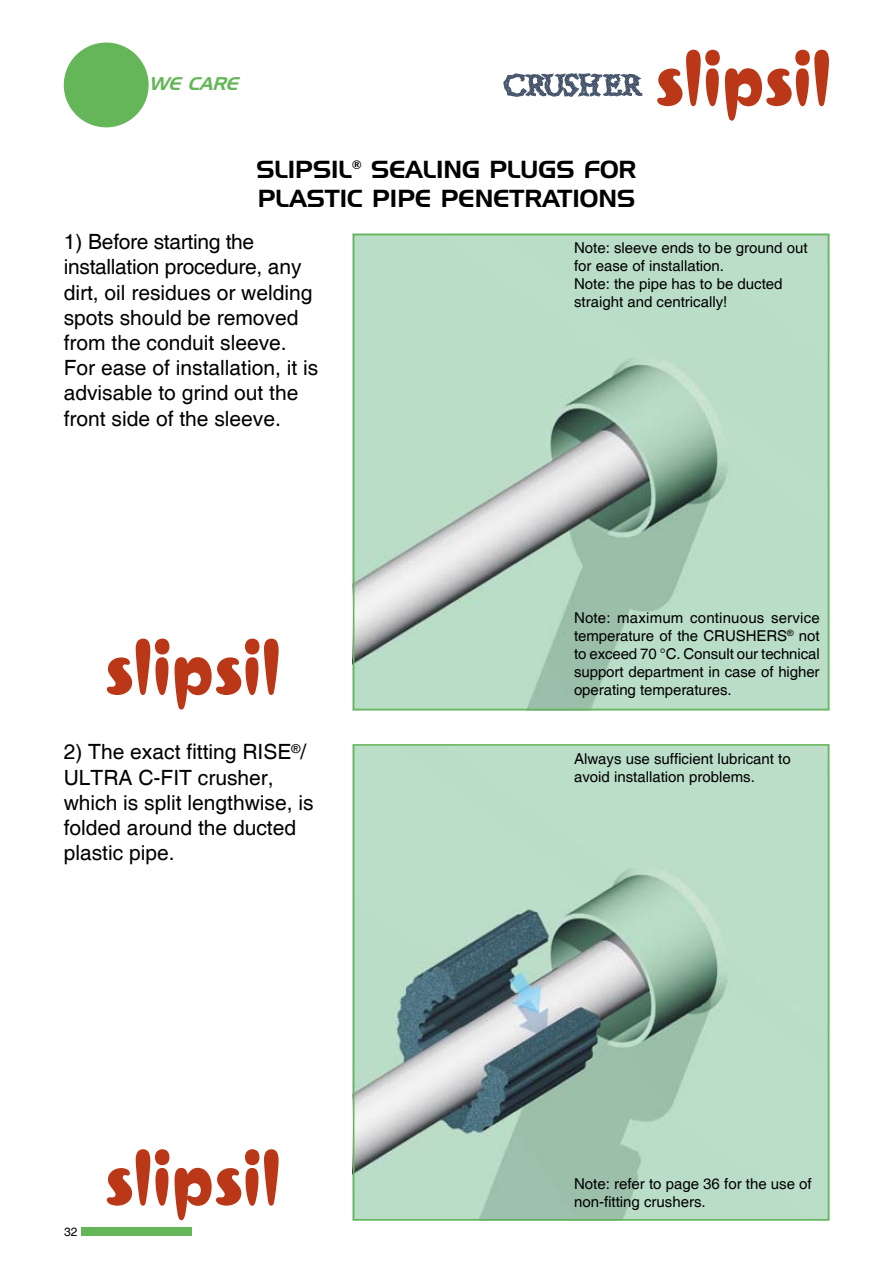
<style>
.page{position:relative;width:893px;height:1263px;background:#fff}
.page>*{position:absolute;margin:0;border:0;box-sizing:border-box;transform-origin:0 0}
.t1{font:24px/28.8px "Handel Gothic BT";color:#000}
.t2{font:21px/25.2px "Helvetica";color:#000}
.t3{font:italic 18px "Handel Gothic BT";color:#65b659}
.t4{font:15px/18px "Helvetica";color:#000}
.t5{font:12px "Helvetica";color:#000}
</style>
<div class="page">
<img style="left:356px;top:237px;width:470px;height:470px">
<img style="left:356px;top:747px;width:470px;height:470px">
<div style="left:81px;top:1227px;width:111px;height:9px;background:#65b659"></div>
<div style="left:353px;top:744px;width:476px;height:476px;border:2px solid #65b659"></div>
<div style="left:353px;top:234px;width:476px;height:476px;border:2px solid #65b659"></div>
<svg style="left:503px;top:73px;width:139px;height:24px"></svg>
<svg style="left:657px;top:50px;width:172px;height:71px"></svg>
<div style="left:64px;top:43px;width:85px;height:84px;background:#65b659;border-radius:50%"></div>
<svg style="left:107px;top:639px;width:62px;height:56px"></svg>
<svg style="left:175px;top:639px;width:104px;height:71px"></svg>
<svg style="left:107px;top:1149px;width:62px;height:57px"></svg>
<svg style="left:175px;top:1149px;width:104px;height:71px"></svg>
<p class="t3" style="left:148px;top:73px;width:97px">WE CARE</p>
<h1 class="t1" style="left:256px;top:155px;width:382px">SLIPSIL<sup>®</sup> SEALING PLUGS FOR<br>PLASTIC PIPE PENETRATIONS</h1>
<h2 class="t2" style="left:64px;top:230px;width:256px">1) Before starting the installation procedure, any dirt, oil residues or welding spots should be removed from the conduit sleeve.<br>For ease of installation, it is advisable to grind out the front side of the sleeve.</h2>
<h2 class="t2" style="left:64px;top:740px;width:251px">2) The exact fitting RISE<sup>®</sup>/<br>ULTRA C-FIT crusher, which is split lengthwise, is folded around the ducted plastic pipe.</h2>
<p class="t5" style="left:64px;top:1225px;width:15px">32</p>
<p class="t4" style="left:574px;top:240px;width:235px">Note: sleeve ends to be ground out for ease of installation.<br>Note: the pipe has to be ducted straight and centrically!</p>
<p class="t4" style="left:574px;top:609px;width:247px;text-align:justify">Note: maximum continuous service temperature of the CRUSHERS<sup>®</sup> not to exceed 70 °C. Consult our technical support department in case of higher operating temperatures.</p>
<p class="t4" style="left:574px;top:750px;width:218px">Always use sufficient lubricant to avoid installation problems.</p>
<p class="t4" style="left:574px;top:1175px;width:239px">Note: refer to page 36 for the use of non-fitting crushers.</p>
</div>
